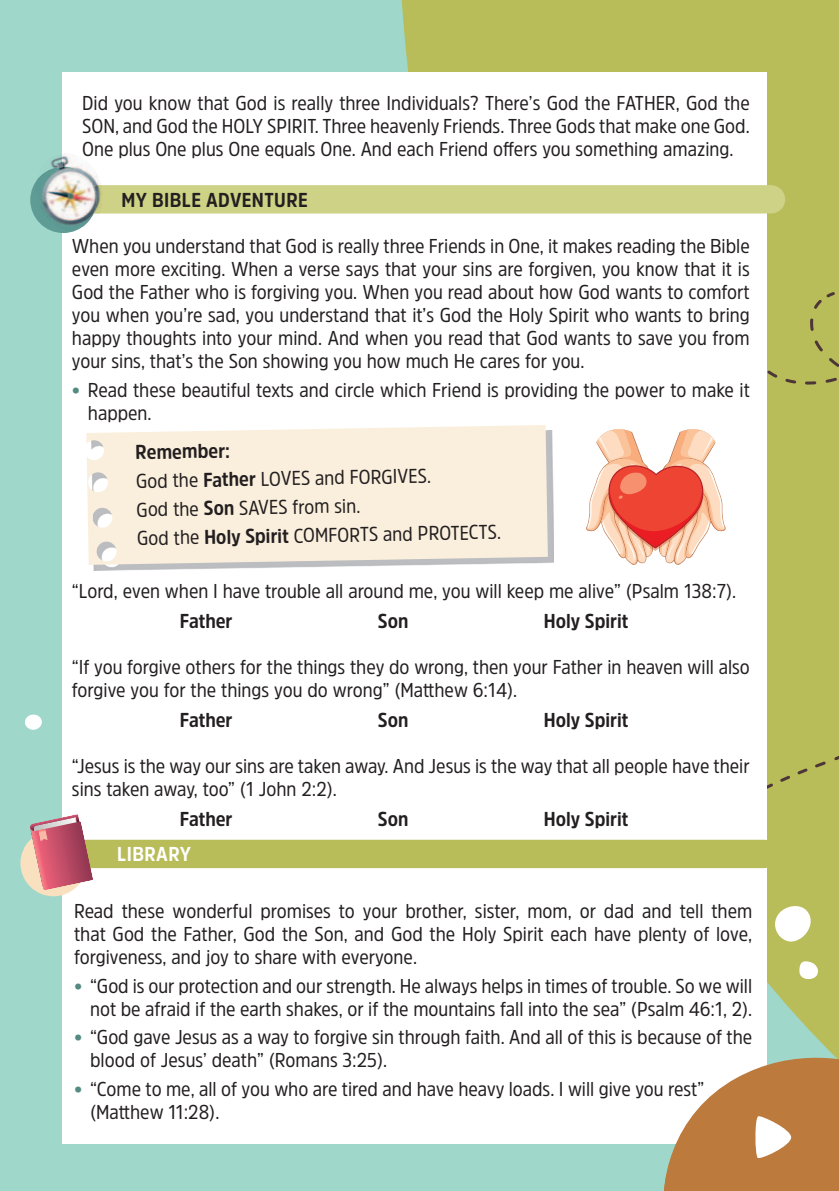
<style>
.page{position:relative;width:839px;height:1191px;background:#fff}
.page>*{position:absolute;margin:0;border:0;box-sizing:border-box;transform-origin:0 0}
.t1{font:20px/23px "Amsi Pro Narw";color:#231f20}
.t2{font:700 20px "Amsi Pro Narw";color:#231f20}
.t3{font:700 20px "Amsi Pro Narw";letter-spacing:.02em;color:#231f20}
.t4{font:700 20px "Amsi Pro Narw";letter-spacing:.02em;color:#fff}
.s1{font-size:24px;color:#538b83}
.s2{font-weight:700}
</style>
<div class="page">
<div style="left:0;top:0;width:839px;height:1190px;background:#9fd7ca"></div>
<div style="left:401px;top:0;width:438px;height:1045px;background:#b8bc59"></div>
<div style="left:767px;top:283px;width:72px;height:613px;background:#b8bc59"></div>
<div style="left:62px;top:72px;width:705px;height:1071px;background:#fff"></div>
<svg style="left:773px;top:903px;width:42px;height:39px;background:#e2e4bc"></svg>
<svg style="left:799px;top:961px;width:19px;height:19px"></svg>
<svg style="left:655px;top:1045px;width:184px;height:145px"></svg>
<div style="left:58px;top:185px;width:727px;height:28px;background:#cdd286;border-radius:14px"></div>
<div style="left:30px;top:167px;width:66px;height:66px;background:#5f9c95;border-radius:50%"></div>
<img style="left:50px;top:156px;width:12px;height:11px">
<img style="left:62px;top:154px;width:38px;height:31px">
<img style="left:96px;top:185px;width:8px;height:28px">
<img style="left:35px;top:167px;width:61px;height:64px">
<div style="left:54px;top:839px;width:724px;height:29px;background:#b8bc59;border-radius:14px"></div>
<div style="left:20px;top:830px;width:67px;height:66px;background:#f9e1bf;border-radius:50%"></div>
<svg style="left:30px;top:814px;width:63px;height:76px"></svg>
<img style="left:93px;top:430px;width:461px;height:140px">
<svg style="left:86px;top:425px;width:462px;height:140px;background:#f8eedc"></svg>
<svg style="left:586px;top:429px;width:140px;height:136px"></svg>
<svg style="left:25px;top:714px;width:17px;height:16px"></svg>
<p class="t1" style="left:82px;top:92px;width:669px;text-align:justify">Did you know that God is really three Individuals? There’s God the FATHER, God the SON, and God the HOLY SPIRIT. Three heavenly Friends. Three Gods that make one God.<br>One plus One plus One equals One. And each Friend offers you something amazing.</p>
<p class="t3" style="left:121px;top:192px;width:188px">MY BIBLE ADVENTURE</p>
<p class="t1" style="left:72px;top:236px;width:679px;text-align:justify">When you understand that God is really three Friends in One, it makes reading the Bible even more exciting. When a verse says that your sins are forgiven, you know that it is God the Father who is forgiving you. When you read about how God wants to comfort you when you’re sad, you understand that it’s God the Holy Spirit who wants to bring happy thoughts into your mind. And when you read that God wants to save you from your sins, that’s the Son showing you how much He cares for you.</p>
<p class="t1" style="left:88px;top:379px;width:663px;text-indent:-16px"><span class="s1">•</span> Read these beautiful texts and circle which Friend is providing the power to make it happen.</p>
<p class="t1" style="left:135px;top:439px;width:366px;line-height:28.6px;rotate:-1deg"><span class="s2">Remember:<br></span>God the <span class="s2">Father</span> LOVES and FORGIVES.<br>God the <span class="s2">Son</span> SAVES from sin.<br>God the <span class="s2">Holy Spirit</span> COMFORTS and PROTECTS.</p>
<p class="t1" style="left:72px;top:580px;width:666px">“Lord, even when I have trouble all around me, you will keep me alive” (Psalm 138:7).</p>
<p class="t2" style="left:180px;top:613px;width:54px">Father</p>
<p class="t2" style="left:378px;top:613px;width:32px">Son</p>
<p class="t2" style="left:544px;top:613px;width:86px">Holy Spirit</p>
<p class="t1" style="left:72px;top:656px;width:679px">“If you forgive others for the things they do wrong, then your Father in heaven will also forgive you for the things you do wrong” (Matthew 6:14).</p>
<p class="t2" style="left:180px;top:712px;width:54px">Father</p>
<p class="t2" style="left:378px;top:712px;width:32px">Son</p>
<p class="t2" style="left:544px;top:712px;width:86px">Holy Spirit</p>
<p class="t1" style="left:72px;top:755px;width:679px">“Jesus is the way our sins are taken away. And Jesus is the way that all people have their sins taken away, too” (1 John 2:2).</p>
<p class="t2" style="left:180px;top:811px;width:54px">Father</p>
<p class="t2" style="left:378px;top:811px;width:32px">Son</p>
<p class="t2" style="left:544px;top:811px;width:86px">Holy Spirit</p>
<p class="t4" style="left:117px;top:847px;width:75px">LIBRARY</p>
<p class="t1" style="left:74px;top:900px;width:680px;text-align:justify">Read these wonderful promises to your brother, sister, mom, or dad and tell them that God the Father, God the Son, and God the Holy Spirit each have plenty of love, forgiveness, and joy to share with everyone.</p>
<p class="t1" style="left:74px;top:975px;width:680px;text-align:right"><span class="s1">•</span> “God is our protection and our strength. He always helps in times of trouble. So we will not be afraid if the earth shakes, or if the mountains fall into the sea” (Psalm 46:1, 2).</p>
<p class="t1" style="left:90px;top:1026px;width:664px;text-indent:-16px"><span class="s1">•</span> “God gave Jesus as a way to forgive sin through faith. And all of this is because of the blood of Jesus’ death” (Romans 3:25).</p>
<p class="t1" style="left:90px;top:1078px;width:616px;text-indent:-16px"><span class="s1">•</span> “Come to me, all of you who are tired and have heavy loads. I will give you rest” (Matthew 11:28).</p>
</div>
